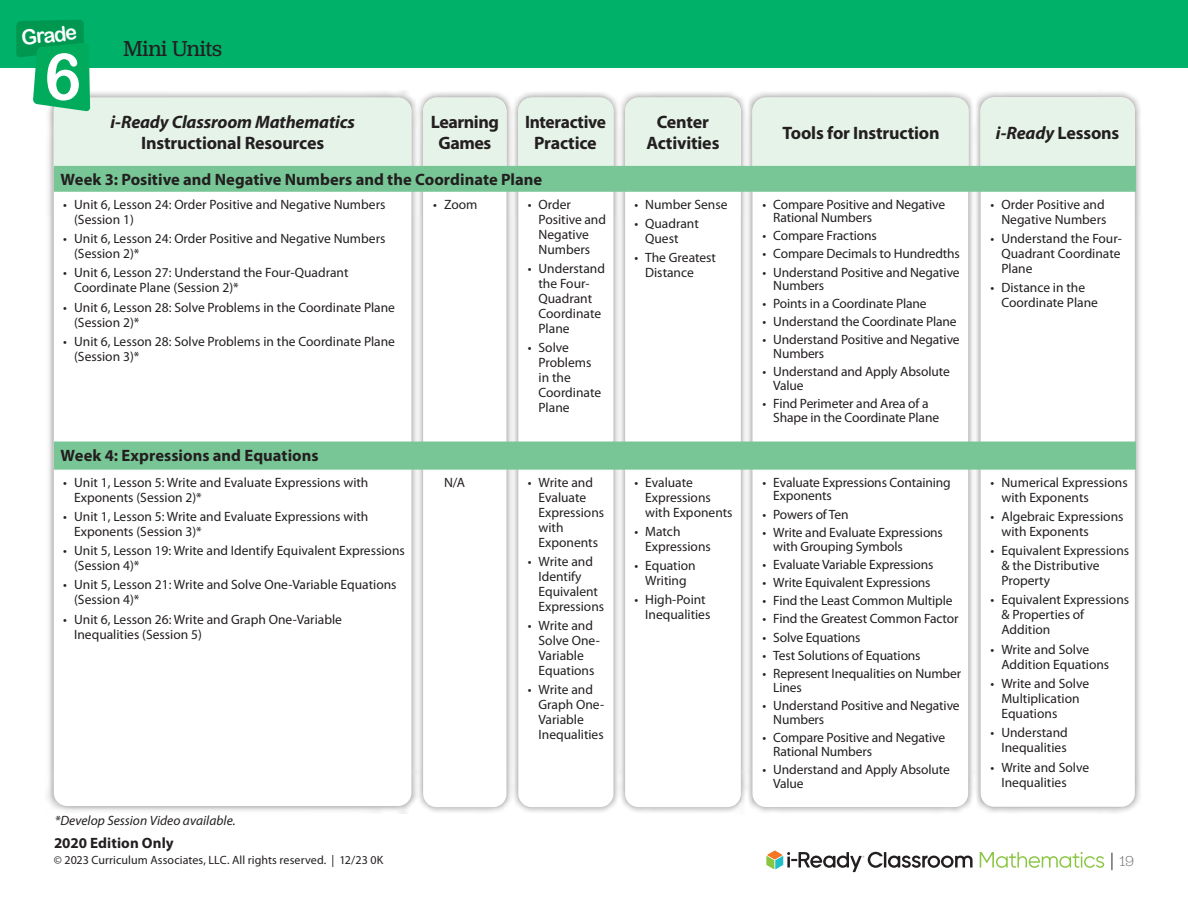
<style>
.page{position:relative;width:1188px;height:918px;background:#fff}
.page>*{position:absolute;margin:0;border:0;box-sizing:border-box;transform-origin:0 0}
.t1{font:64.8px "Arial Rounded MT Bold";color:#fff;scale:.96 1}
.H4_-_Accents{font:22.5px "Jubilat";letter-spacing:-.02em;color:#231f20}
.t2{font:20.85px "Arial Rounded MT Bold";color:#fff;scale:.96 1}
.Table_Header{font:700 18px/21px "Myriad Pro";letter-spacing:-.01em;color:#231f20;text-align:center}
.Table_Header-2{font:italic 700 18px "Myriad Pro";letter-spacing:-.01em;color:#231f20}
.Body{font:700 16.5px "Myriad Pro";color:#231f20}
.t3{font:700 15px "Myriad Pro";letter-spacing:.005em;color:#231f20}
.t4{font:300 15px "Jubilat";color:#6d6e71}
.Body-2{font:13.5px/15px "Myriad Pro";color:#231f20}
._2018-Body-Numbers{font:italic 13.5px "Myriad Pro";letter-spacing:.005em;color:#231f20}
.t5{font:12px "Myriad Pro";letter-spacing:.005em;color:#231f20}
.s1{font-style:normal}
</style>
<div class="page">
<svg style="left:980px;top:852px;width:124px;height:16px"></svg>
<svg style="left:766px;top:850px;width:207px;height:22px"></svg>
<svg style="left:1111px;top:853px;width:2px;height:17px"></svg>
<div style="left:415px;top:90px;width:99px;height:725px;background:#231f20;opacity:.55"></div>
<div style="left:423px;top:98px;width:84px;height:709px;background:#fff;border-radius:14px"></div>
<div style="left:510px;top:90px;width:111px;height:725px;background:#231f20;opacity:.55"></div>
<div style="left:518px;top:98px;width:95px;height:709px;background:#fff;border-radius:14px"></div>
<div style="left:618px;top:90px;width:130px;height:725px;background:#231f20;opacity:.55"></div>
<div style="left:625px;top:98px;width:116px;height:709px;background:#fff;border-radius:13px"></div>
<div style="left:46px;top:90px;width:373px;height:724px;background:#231f20;opacity:.55"></div>
<div style="left:54px;top:98px;width:357px;height:708px;background:#fff;border-radius:14px"></div>
<div style="left:745px;top:90px;width:231px;height:725px;background:#231f20;opacity:.55"></div>
<div style="left:752px;top:98px;width:216px;height:709px;background:#fff;border-radius:13px"></div>
<div style="left:973px;top:90px;width:170px;height:724px;background:#231f20;opacity:.55"></div>
<div style="left:981px;top:97px;width:154px;height:710px;background:#fff;border-radius:14px"></div>
<div style="left:0;top:0;width:1188px;height:68px;background:#00b169"></div>
<div style="left:518px;top:97px;width:95px;height:69px;background:#e6f3e9"></div>
<div style="left:980px;top:98px;width:155px;height:68px;background:#e6f3e9"></div>
<div style="left:625px;top:97px;width:115px;height:69px;background:#e6f3e9"></div>
<div style="left:752px;top:97px;width:217px;height:69px;background:#e6f3e9"></div>
<div style="left:423px;top:98px;width:84px;height:68px;background:#e6f3e9"></div>
<svg style="left:54px;top:166px;width:1082px;height:304px"></svg>
<svg style="left:16px;top:20px;width:395px;height:149px"></svg>
<p class="t2" style="left:20px;top:25px;width:59px;rotate:-6deg">Grade</p>
<p class="t1" style="left:44px;top:38px;width:41px">6</p>
<p class="H4_-_Accents" style="left:124px;top:34px;width:100px">Mini Units</p>
<p class="Table_Header-2" style="left:111px;top:112px;width:246px">i-Ready Classroom Mathematics</p>
<p class="Table_Header" style="left:141px;top:133px;width:185px">Instructional Resources</p>
<p class="Table_Header" style="left:431px;top:112px;width:70px">Learning<br>Games</p>
<p class="Table_Header" style="left:525px;top:112px;width:83px">Interactive<br>Practice</p>
<p class="Table_Header" style="left:646px;top:112px;width:75px">Center<br>Activities</p>
<p class="Table_Header" style="left:782px;top:123px;width:159px">Tools for Instruction</p>
<p class="Table_Header-2" style="left:996px;top:123px;width:125px">i-Ready <span class="s1">Lessons</span></p>
<p class="Body" style="left:61px;top:170px;width:483px">Week 3: Positive and Negative Numbers and the Coordinate Plane</p>
<p class="Body-2" style="left:74px;top:197px;width:313px;text-indent:-11px">• Unit 6, Lesson 24: Order Positive and Negative Numbers (Session 1)</p>
<p class="Body-2" style="left:74px;top:231px;width:313px;text-indent:-11px">• Unit 6, Lesson 24: Order Positive and Negative Numbers (Session 2)*</p>
<p class="Body-2" style="left:74px;top:266px;width:276px;text-indent:-11px">• Unit 6, Lesson 27: Understand the Four-Quadrant<br>Coordinate Plane (Session 2)*</p>
<p class="Body-2" style="left:74px;top:300px;width:322px;text-indent:-11px">• Unit 6, Lesson 28: Solve Problems in the Coordinate Plane (Session 2)*</p>
<p class="Body-2" style="left:74px;top:334px;width:322px;text-indent:-11px">• Unit 6, Lesson 28: Solve Problems in the Coordinate Plane (Session 3)*</p>
<p class="Body-2" style="left:433px;top:197px;width:46px">• Zoom</p>
<p class="Body-2" style="left:539px;top:197px;width:69px;text-indent:-11px">• Order<br>Positive and<br>Negative<br>Numbers</p>
<p class="Body-2" style="left:539px;top:261px;width:68px;text-indent:-11px">• Understand the Four-<br>Quadrant<br>Coordinate<br>Plane</p>
<p class="Body-2" style="left:539px;top:341px;width:64px;text-indent:-11px">• Solve<br>Problems in the<br>Coordinate<br>Plane</p>
<p class="Body-2" style="left:634px;top:197px;width:95px">• Number Sense</p>
<p class="Body-2" style="left:645px;top:216px;width:55px;text-indent:-11px">• Quadrant<br>Quest</p>
<p class="Body-2" style="left:645px;top:251px;width:72px;text-indent:-11px">• The Greatest<br>Distance</p>
<p class="Body-2" style="left:773px;top:197px;width:173px;line-height:13.8px;text-indent:-11px">• Compare Positive and Negative<br>Rational Numbers</p>
<p class="Body-2" style="left:762px;top:229px;width:116px">• Compare Fractions</p>
<p class="Body-2" style="left:762px;top:247px;width:199px">• Compare Decimals to Hundredths</p>
<p class="Body-2" style="left:773px;top:265px;width:188px;line-height:13.8px;text-indent:-11px">• Understand Positive and Negative<br>Numbers</p>
<p class="Body-2" style="left:762px;top:297px;width:166px">• Points in a Coordinate Plane</p>
<p class="Body-2" style="left:762px;top:315px;width:196px">• Understand the Coordinate Plane</p>
<p class="Body-2" style="left:773px;top:333px;width:188px;line-height:13.8px;text-indent:-11px">• Understand Positive and Negative<br>Numbers</p>
<p class="Body-2" style="left:773px;top:365px;width:178px;line-height:13.8px;text-indent:-11px">• Understand and Apply Absolute<br>Value</p>
<p class="Body-2" style="left:773px;top:397px;width:167px;line-height:13.8px;text-indent:-11px">• Find Perimeter and Area of a<br>Shape in the Coordinate Plane</p>
<p class="Body-2" style="left:991px;top:197px;width:117px;text-align:right">• Order Positive and<br>Negative Numbers</p>
<p class="Body-2" style="left:1001px;top:231px;width:122px;text-align:justify;text-indent:-11px">• Understand the Four-Quadrant Coordinate Plane</p>
<p class="Body-2" style="left:1001px;top:281px;width:98px;text-indent:-11px">• Distance in the<br>Coordinate Plane</p>
<p class="Body" style="left:61px;top:446px;width:260px">Week 4: Expressions and Equations</p>
<p class="Body-2" style="left:74px;top:475px;width:296px;text-indent:-11px">• Unit 1, Lesson 5: Write and Evaluate Expressions with<br>Exponents (Session 2)*</p>
<p class="Body-2" style="left:74px;top:509px;width:296px;text-indent:-11px">• Unit 1, Lesson 5: Write and Evaluate Expressions with<br>Exponents (Session 3)*</p>
<p class="Body-2" style="left:74px;top:543px;width:332px;text-indent:-11px">• Unit 5, Lesson 19: Write and Identify Equivalent Expressions (Session 4)*</p>
<p class="Body-2" style="left:74px;top:578px;width:324px;text-indent:-11px">• Unit 5, Lesson 21: Write and Solve One-Variable Equations (Session 4)*</p>
<p class="Body-2" style="left:74px;top:612px;width:269px;text-indent:-11px">• Unit 6, Lesson 26: Write and Graph One-Variable<br>Inequalities (Session 5)</p>
<p class="_2018-Body-Numbers" style="left:55px;top:813px;width:182px">*Develop Session Video available.</p>
<p class="Body-2" style="left:444px;top:475px;width:23px">N/A</p>
<p class="Body-2" style="left:539px;top:475px;width:67px;text-indent:-11px">• Write and<br>Evaluate<br>Expressions with<br>Exponents</p>
<p class="Body-2" style="left:539px;top:554px;width:67px;text-indent:-11px">• Write and<br>Identify<br>Equivalent<br>Expressions</p>
<p class="Body-2" style="left:539px;top:618px;width:63px;text-indent:-11px">• Write and<br>Solve One-<br>Variable<br>Equations</p>
<p class="Body-2" style="left:539px;top:683px;width:67px;text-indent:-11px">• Write and<br>Graph One-<br>Variable<br>Inequalities</p>
<p class="Body-2" style="left:645px;top:475px;width:89px;text-indent:-11px">• Evaluate<br>Expressions with Exponents</p>
<p class="Body-2" style="left:645px;top:524px;width:67px;text-indent:-11px">• Match<br>Expressions</p>
<p class="Body-2" style="left:634px;top:558px;width:63px;text-align:center">• Equation<br>Writing</p>
<p class="Body-2" style="left:645px;top:593px;width:67px;text-indent:-11px">• High-Point<br>Inequalities</p>
<p class="Body-2" style="left:773px;top:475px;width:179px;line-height:13.8px;text-indent:-11px">• Evaluate Expressions Containing<br>Exponents</p>
<p class="Body-2" style="left:762px;top:507px;width:88px">• Powers of Ten</p>
<p class="Body-2" style="left:773px;top:526px;width:171px;line-height:13.8px;text-indent:-11px">• Write and Evaluate Expressions with Grouping Symbols</p>
<p class="Body-2" style="left:762px;top:557px;width:173px">• Evaluate Variable Expressions</p>
<p class="Body-2" style="left:762px;top:575px;width:170px">• Write Equivalent Expressions</p>
<p class="Body-2" style="left:762px;top:593px;width:192px">• Find the Least Common Multiple</p>
<p class="Body-2" style="left:762px;top:612px;width:198px">• Find the Greatest Common Factor</p>
<p class="Body-2" style="left:762px;top:630px;width:100px">• Solve Equations</p>
<p class="Body-2" style="left:762px;top:648px;width:160px">• Test Solutions of Equations</p>
<p class="Body-2" style="left:773px;top:667px;width:189px;line-height:13.8px;text-indent:-11px">• Represent Inequalities on Number<br>Lines</p>
<p class="Body-2" style="left:773px;top:699px;width:188px;line-height:13.8px;text-indent:-11px">• Understand Positive and Negative<br>Numbers</p>
<p class="Body-2" style="left:773px;top:731px;width:173px;line-height:13.8px;text-indent:-11px">• Compare Positive and Negative<br>Rational Numbers</p>
<p class="Body-2" style="left:773px;top:763px;width:178px;line-height:13.8px;text-indent:-11px">• Understand and Apply Absolute<br>Value</p>
<p class="Body-2" style="left:1001px;top:475px;width:128px;text-indent:-11px">• Numerical Expressions with Exponents</p>
<p class="Body-2" style="left:1001px;top:509px;width:124px;text-indent:-11px">• Algebraic Expressions with Exponents</p>
<p class="Body-2" style="left:1001px;top:543px;width:129px;text-indent:-11px">• Equivalent Expressions &amp; the Distributive<br>Property</p>
<p class="Body-2" style="left:1001px;top:593px;width:129px;text-indent:-11px">• Equivalent Expressions &amp; Properties of<br>Addition</p>
<p class="Body-2" style="left:1001px;top:642px;width:109px;text-indent:-11px">• Write and Solve<br>Addition Equations</p>
<p class="Body-2" style="left:1001px;top:676px;width:89px;text-indent:-11px">• Write and Solve<br>Multiplication<br>Equations</p>
<p class="Body-2" style="left:991px;top:726px;width:79px;text-align:right">• Understand<br>Inequalities</p>
<p class="Body-2" style="left:1001px;top:760px;width:89px;text-indent:-11px">• Write and Solve<br>Inequalities</p>
<p class="t3" style="left:54px;top:835px;width:121px">2020 Edition Only</p>
<p class="t5" style="left:54px;top:853px;width:331px">© 2023 Curriculum Associates, LLC. All rights reserved. | 12/23 0K</p>
<p class="t4" style="left:1120px;top:852px;width:16px">19</p>
</div>
